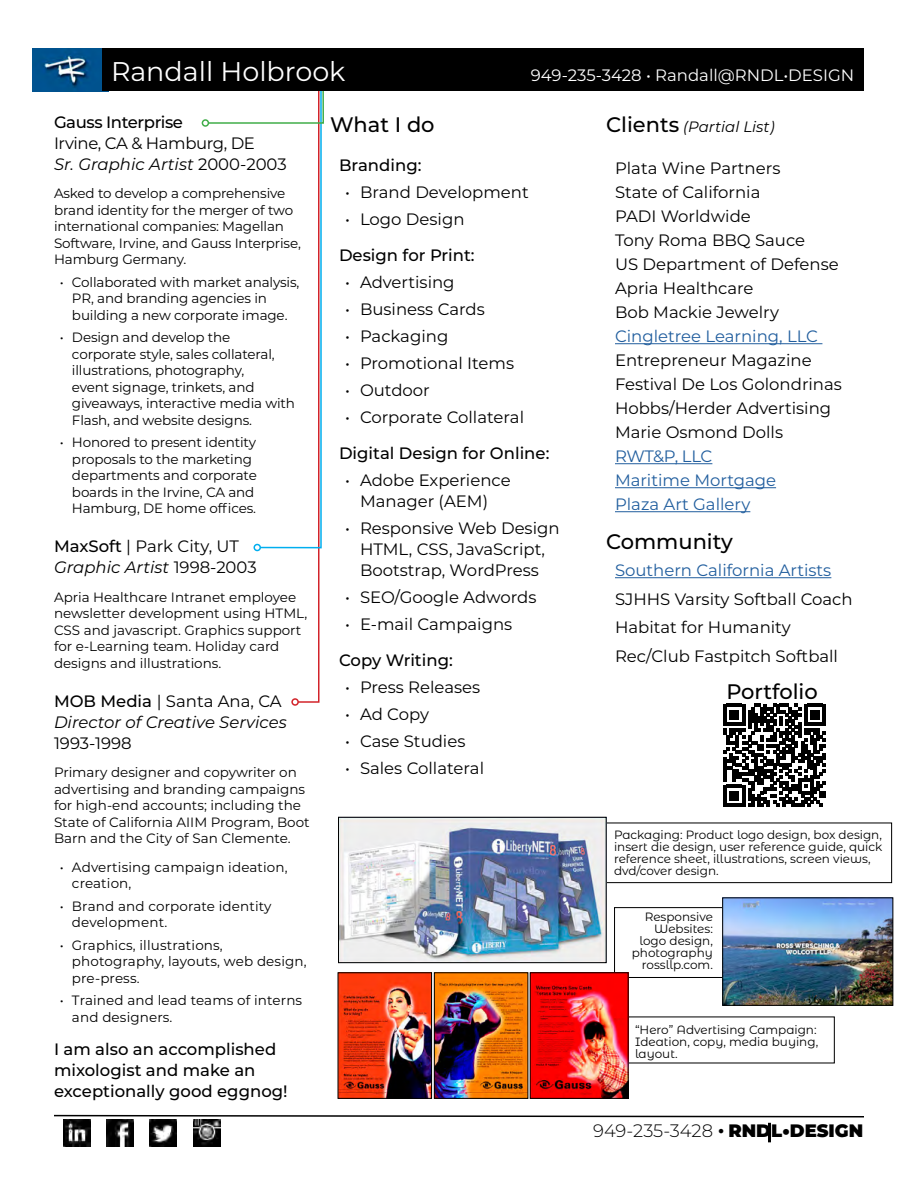
<style>
.page{position:relative;width:918px;height:1188px;background:#fff}
.page>*{position:absolute;margin:0;border:0;box-sizing:border-box;transform-origin:0 0}
.t1{font:27px "Montserrat";color:#fff}
.t2{font:500 21px "Montserrat";color:#000}
.t3{font:300 18px "Montserrat";color:#000}
.t4{font:16.5px/24px "Montserrat";color:#000}
.t5{font:500 16.5px/21px "Montserrat";color:#000}
.t6{font:16.5px/24px "Montserrat";color:#215e9e}
.t7{font:italic 16.5px/21px "Montserrat";color:#000}
.t8{font:16.5px/21px "Montserrat";letter-spacing:-.025em;color:#000}
.t9{font:16.5px "Montserrat";color:#fff}
.t10{font:500 16.5px "Montserrat";letter-spacing:-.025em;color:#000}
.t11{font:italic 15px "Montserrat";color:#000}
.t12{font:13.5px/16.5px "Montserrat";letter-spacing:-.01em;color:#000}
.t13{font:13.5px/16.5px "Montserrat";letter-spacing:.01em;color:#000}
.t14{font:12px/12px "Montserrat Alternates";color:#000}
.s1{font-style:italic}
.s2{font-weight:500}
.s3{font-weight:500;font-style:normal}
.s4{font-style:normal}
.s5{font-weight:500;font-style:normal;font-size:21px}
.s6{font-family:"Times New Roman";font-weight:400;font-style:italic}
.s7{font-weight:900}
</style>
<div class="page">
<div style="left:614px;top:907px;width:133px;height:71px;border:1px solid #000"></div>
<img style="left:724px;top:899px;width:167px;height:105px">
<div style="left:722px;top:897px;width:171px;height:109px;border:1px solid #000"></div>
<hr style="left:615px;top:343px;width:207px;height:1px;background:#215e9e">
<hr style="left:615px;top:463px;width:97px;height:1px;background:#215e9e">
<hr style="left:615px;top:487px;width:161px;height:1px;background:#215e9e">
<hr style="left:615px;top:511px;width:135px;height:1px;background:#215e9e">
<hr style="left:615px;top:577px;width:216px;height:1px;background:#215e9e">
<div style="left:291px;top:698px;width:8px;height:8px;border:2px solid #d2232a;border-radius:50%"></div>
<svg style="left:207px;top:91px;width:117px;height:613px"></svg>
<div style="left:202px;top:119px;width:7px;height:8px;border:2px solid #41ad49;border-radius:50%"></div>
<svg style="left:54px;top:1114px;width:810px;height:4px"></svg>
<img style="left:33px;top:49px;width:69px;height:42px">
<div style="left:102px;top:49px;width:761px;height:42px;background:#000"></div>
<img style="left:63px;top:1120px;width:27px;height:27px">
<img style="left:107px;top:1120px;width:26px;height:27px">
<img style="left:150px;top:1120px;width:27px;height:27px">
<img style="left:193px;top:1120px;width:27px;height:27px">
<svg style="left:723px;top:704px;width:103px;height:103px"></svg>
<div style="left:565px;top:822px;width:327px;height:61px;border:1px solid #000"></div>
<img style="left:340px;top:819px;width:265px;height:142px">
<div style="left:338px;top:817px;width:269px;height:146px;border:1px solid #000"></div>
<img style="left:532px;top:974px;width:95px;height:123px">
<div style="left:530px;top:972px;width:99px;height:127px;border:1px solid #000"></div>
<img style="left:436px;top:974px;width:90px;height:123px">
<div style="left:434px;top:972px;width:94px;height:127px;border:1px solid #000"></div>
<img style="left:339px;top:974px;width:91px;height:123px">
<div style="left:337px;top:972px;width:95px;height:127px;border:1px solid #000"></div>
<hr style="left:768px;top:1123px;width:3px;height:19px;background:#000">
<h1 class="t1" style="left:111px;top:53px;width:236px">Randall Holbrook</h1>
<p class="t9" style="left:531px;top:64px;width:325px">949-235-3428 • Randall@RNDL•DESIGN</p>
<p class="t10" style="left:54px;top:110px;width:131px">Gauss Interprise</p>
<p class="t8" style="left:54px;top:132px;width:234px">Irvine, CA &amp; Hamburg, DE<br><span class="s1">Sr. Graphic Artist</span> 2000-2003</p>
<p class="t12" style="left:54px;top:185px;width:248px">Asked to develop a comprehensive brand identity for the merger of two international companies: Magellan<br>Software, Irvine, and Gauss Interprise,<br>Hamburg Germany.</p>
<p class="t12" style="left:72px;top:273px;width:229px;text-indent:-12px">• Collaborated with market analysis,<br>PR, and branding agencies in building a new corporate image.</p>
<p class="t12" style="left:72px;top:329px;width:225px;text-indent:-12px">• Design and develop the corporate style, sales collateral, illustrations, photography,<br>event signage, trinkets, and giveaways, interactive media with<br>Flash, and website designs.</p>
<p class="t12" style="left:72px;top:434px;width:186px;text-indent:-12px">• Honored to present identity proposals to the marketing departments and corporate boards in the Irvine, CA and<br>Hamburg, DE home offices.</p>
<p class="t4" style="left:54px;top:535px;width:204px;line-height:21px"><span class="s2">MaxSoft</span> | Park City, UT<br><span class="s1">Graphic Artist</span> 1998-2003</p>
<p class="t12" style="left:54px;top:588px;width:255px">Apria Healthcare Intranet employee newsletter development using HTML, CSS and javascript. Graphics support for e-Learning team. Holiday card designs and illustrations.</p>
<p class="t7" style="left:54px;top:690px;width:234px"><span class="s3">MOB Media</span> <span class="s4">| Santa Ana, CA<br></span>Director of Creative Services</p>
<p class="t4" style="left:54px;top:730px;width:79px">1993-1998</p>
<p class="t12" style="left:54px;top:764px;width:257px">Primary designer and copywriter on advertising and branding campaigns for high-end accounts; including the State of California AIIM Program, Boot Barn and the City of San Clemente.</p>
<p class="t13" style="left:72px;top:858px;width:217px;text-indent:-12px">• Advertising campaign ideation, creation,</p>
<p class="t13" style="left:72px;top:897px;width:201px;text-indent:-12px">• Brand and corporate identity development.</p>
<p class="t13" style="left:72px;top:936px;width:236px;text-indent:-12px">• Graphics, illustrations, photography, layouts, web design, pre-press.</p>
<p class="t13" style="left:72px;top:992px;width:232px;text-indent:-12px">• Trained and lead teams of interns and designers.</p>
<p class="t5" style="left:54px;top:1038px;width:235px">I am also an accomplished mixologist and make an exceptionally good eggnog!</p>
<h2 class="t2" style="left:330px;top:110px;width:106px">What I do</h2>
<p class="t5" style="left:339px;top:154px;width:84px">Branding:</p>
<p class="t4" style="left:345px;top:180px;width:185px">• Brand Development</p>
<p class="t4" style="left:345px;top:207px;width:121px">• Logo Design</p>
<p class="t5" style="left:339px;top:244px;width:137px">Design for Print:</p>
<p class="t4" style="left:345px;top:270px;width:111px">• Advertising</p>
<p class="t4" style="left:345px;top:297px;width:141px">• Business Cards</p>
<p class="t4" style="left:345px;top:324px;width:105px">• Packaging</p>
<p class="t4" style="left:345px;top:351px;width:171px">• Promotional Items</p>
<p class="t4" style="left:345px;top:378px;width:86px">• Outdoor</p>
<p class="t4" style="left:345px;top:405px;width:181px">• Corporate Collateral</p>
<p class="t5" style="left:339px;top:442px;width:212px">Digital Design for Online:</p>
<p class="t4" style="left:345px;top:469px;width:167px;line-height:21px;text-align:center">• Adobe Experience<br>Manager (AEM)</p>
<p class="t4" style="left:345px;top:517px;width:216px;line-height:21px;text-align:center">• Responsive Web Design<br>HTML, CSS, JavaScript,<br>Bootstrap, WordPress</p>
<p class="t4" style="left:345px;top:585px;width:193px">• SEO/Google Adwords</p>
<p class="t4" style="left:345px;top:612px;width:169px">• E-mail Campaigns</p>
<p class="t5" style="left:339px;top:649px;width:115px">Copy Writing:</p>
<p class="t4" style="left:345px;top:675px;width:137px">• Press Releases</p>
<p class="t4" style="left:345px;top:702px;width:85px">• Ad Copy</p>
<p class="t4" style="left:345px;top:729px;width:122px">• Case Studies</p>
<p class="t4" style="left:345px;top:756px;width:141px">• Sales Collateral</p>
<p class="t11" style="left:606px;top:116px;width:170px"><span class="s5">Clients</span> (Partial List)</p>
<p class="t4" style="left:615px;top:156px;width:225px">Plata Wine Partners<br>State of California<br>PADI Worldwide<br>Tony Roma BBQ Sauce<br>US Department of Defense<br>Apria Healthcare<br>Bob Mackie Jewelry</p>
<p class="t6" style="left:615px;top:324px;width:205px">Cingletree Learning, LLC</p>
<p class="t4" style="left:615px;top:348px;width:228px">Entrepreneur Magazine<br>Festival De Los Golondrinas<br>Hobbs/Herder Advertising<br>Marie Osmond Dolls</p>
<p class="t6" style="left:615px;top:444px;width:163px">RWT&amp;P, LLC<br>Maritime Mortgage<br>Plaza Art Gallery</p>
<h2 class="t2" style="left:606px;top:527px;width:129px">Community</h2>
<p class="t6" style="left:615px;top:558px;width:218px">Southern California Artists</p>
<p class="t4" style="left:615px;top:584px;width:239px;line-height:28.5px">SJHHS Varsity Softball Coach<br>Habitat for Humanity<br>Rec/Club Fastpitch Softball</p>
<h2 class="t2" style="left:726px;top:677px;width:93px">Portfolio</h2>
<p class="t14" style="left:614px;top:828px;width:270px">Packaging: Product logo design, box design, insert die design, user reference guide, quick reference sheet, illustrations, screen views, dvd/cover design.</p>
<p class="t14" style="left:632px;top:911px;width:83px;text-align:right">Responsive<br>Websites: logo design, photography rossllp.com.</p>
<p class="t14" style="left:635px;top:1023px;width:185px">“Hero” Advertising Campaign:<br>Ideation, copy, media buying, layout.</p>
<h3 class="t3" style="left:593px;top:1119px;width:272px">949-235-3428 <span class="s6">•</span> <span class="s7">RNDL•DESIGN</span></h3>
</div>
